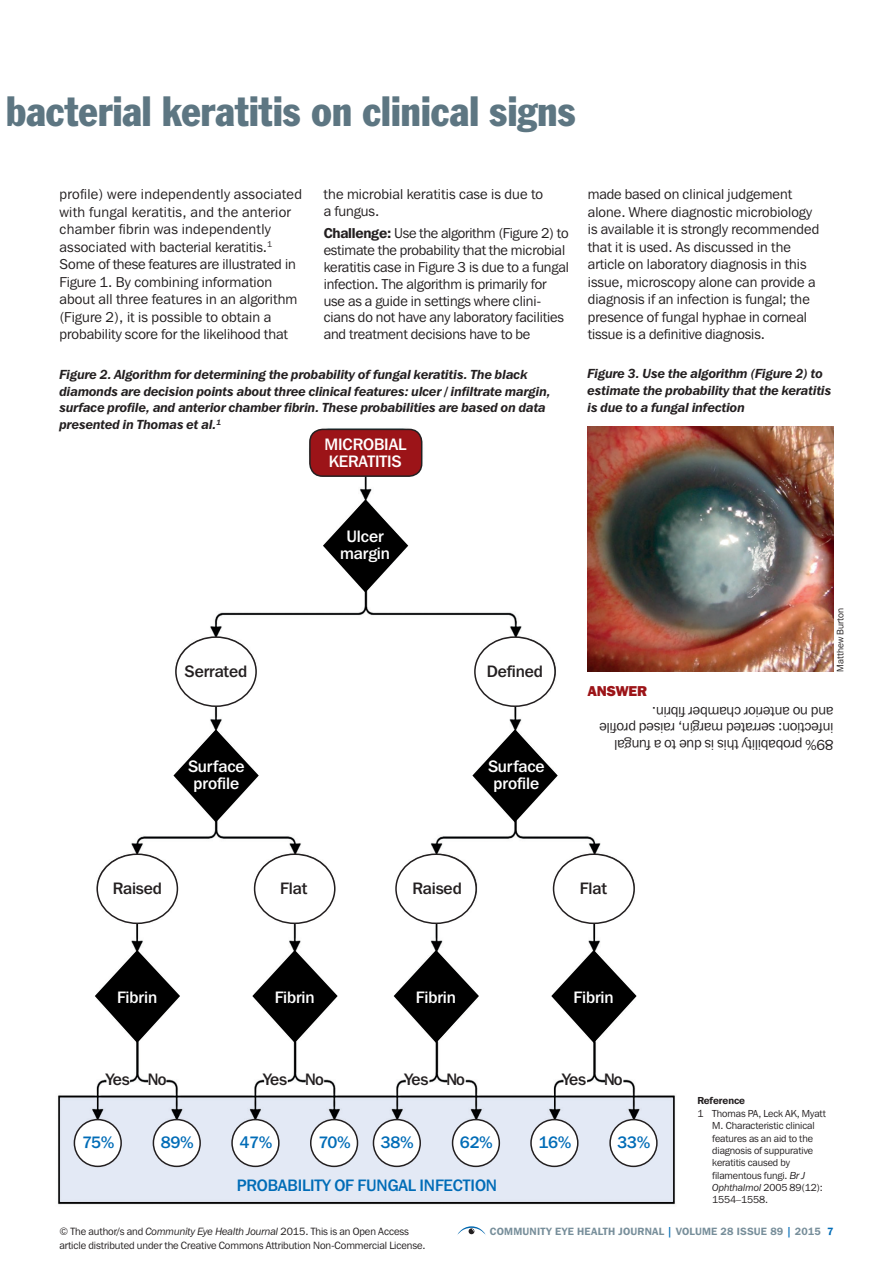
<style>
.page{position:relative;width:893px;height:1263px;background:#fff}
.page>*{position:absolute;margin:0;border:0;box-sizing:border-box;transform-origin:0 0}
.t1{font:condensed 42px "Franklin Gothic BT";letter-spacing:-.01em;color:#5d7682}
.t2{font:500 16.5px/17px "Franklin Gothic IT Cby BT";letter-spacing:-.005em;color:#fff;text-align:center}
.t3{font:500 16.5px "Franklin Gothic IT Cby BT";letter-spacing:-.005em;color:#231f20}
.t4{font:500 16.5px "Franklin Gothic IT Cby BT";letter-spacing:-.005em;color:#006cb7}
.t5{font:14.25px/17.5px "Franklin Gothic IT Cby BT";color:#231f20}
.t6{font:800 14.25px "Franklin Gothic IT Cby BT";letter-spacing:-.015em;color:#9c1418}
.t7{font:italic 600 13.2px/16.8px "Franklin Gothic IT Cby BT";letter-spacing:-.005em;color:#231f20}
.t8{font:10.5px/13.5px "Franklin Gothic IT Cby BT";letter-spacing:-.005em;color:#231f20}
.t9{font:600 10.5px "Franklin Gothic IT Cby BT";letter-spacing:.02em;color:#778e9a}
.t10{font:10.2px/12.3px "Franklin Gothic IT Cby BT";letter-spacing:-.005em;color:#231f20}
.t11{font:600 10.2px "Franklin Gothic IT Cby BT";letter-spacing:-.005em;color:#231f20}
.t12{font:9.3px "Franklin Gothic IT Cby BT";color:#231f20}
.s1{font-weight:600}
.s2{font-style:italic}
.s3{color:#006cb7}
</style>
<div class="page">
<svg style="left:457px;top:1226px;width:29px;height:9px"></svg>
<img style="left:58px;top:426px;width:620px;height:779px">
<img style="left:588px;top:427px;width:245px;height:245px">
<div style="left:310px;top:429px;width:112px;height:47px;background:#9c1418;border-radius:13px"></div>
<div style="left:309px;top:429px;width:113px;height:48px;border:2px solid #231f20;border-radius:13px"></div>
<svg style="left:323px;top:500px;width:85px;height:92px"></svg>
<svg style="left:173px;top:729px;width:86px;height:93px"></svg>
<svg style="left:95px;top:950px;width:85px;height:93px"></svg>
<svg style="left:252px;top:950px;width:86px;height:93px"></svg>
<svg style="left:394px;top:950px;width:85px;height:93px"></svg>
<svg style="left:551px;top:950px;width:85px;height:93px"></svg>
<svg style="left:472px;top:729px;width:86px;height:93px"></svg>
<div style="left:74px;top:1119px;width:47px;height:47px;background:#fff;border-radius:50%"></div>
<div style="left:74px;top:1119px;width:48px;height:48px;border:2px solid #231f20;border-radius:50%"></div>
<div style="left:97px;top:854px;width:80px;height:69px;background:#fff;border-radius:50%"></div>
<div style="left:96px;top:853px;width:82px;height:71px;border:2px solid #231f20;border-radius:50%"></div>
<div style="left:176px;top:637px;width:80px;height:69px;background:#fff;border-radius:50%"></div>
<div style="left:175px;top:636px;width:82px;height:71px;border:2px solid #231f20;border-radius:50%"></div>
<div style="left:475px;top:637px;width:80px;height:69px;background:#fff;border-radius:50%"></div>
<div style="left:474px;top:636px;width:82px;height:71px;border:2px solid #231f20;border-radius:50%"></div>
<div style="left:255px;top:854px;width:80px;height:69px;background:#fff;border-radius:50%"></div>
<div style="left:254px;top:853px;width:81px;height:71px;border:2px solid #231f20;border-radius:50%"></div>
<div style="left:396px;top:854px;width:80px;height:69px;background:#fff;border-radius:50%"></div>
<div style="left:395px;top:853px;width:82px;height:71px;border:2px solid #231f20;border-radius:50%"></div>
<div style="left:553px;top:854px;width:81px;height:69px;background:#fff;border-radius:50%"></div>
<div style="left:553px;top:853px;width:82px;height:71px;border:2px solid #231f20;border-radius:50%"></div>
<div style="left:153px;top:1119px;width:47px;height:47px;background:#fff;border-radius:50%"></div>
<div style="left:153px;top:1119px;width:48px;height:48px;border:2px solid #231f20;border-radius:50%"></div>
<div style="left:232px;top:1119px;width:47px;height:47px;background:#fff;border-radius:50%"></div>
<div style="left:231px;top:1119px;width:49px;height:48px;border:2px solid #231f20;border-radius:50%"></div>
<div style="left:311px;top:1119px;width:46px;height:47px;background:#fff;border-radius:50%"></div>
<div style="left:310px;top:1119px;width:48px;height:48px;border:2px solid #231f20;border-radius:50%"></div>
<div style="left:373px;top:1119px;width:47px;height:47px;background:#fff;border-radius:50%"></div>
<div style="left:373px;top:1119px;width:48px;height:48px;border:2px solid #231f20;border-radius:50%"></div>
<div style="left:452px;top:1119px;width:47px;height:47px;background:#fff;border-radius:50%"></div>
<div style="left:452px;top:1119px;width:48px;height:48px;border:2px solid #231f20;border-radius:50%"></div>
<div style="left:531px;top:1119px;width:47px;height:47px;background:#fff;border-radius:50%"></div>
<div style="left:530px;top:1119px;width:48px;height:48px;border:2px solid #231f20;border-radius:50%"></div>
<div style="left:610px;top:1119px;width:47px;height:47px;background:#fff;border-radius:50%"></div>
<div style="left:609px;top:1119px;width:49px;height:48px;border:2px solid #231f20;border-radius:50%"></div>
<h1 class="t1" style="left:6px;top:84px;width:572px">bacterial keratitis on clinical signs</h1>
<p class="t5" style="left:59px;top:185px;width:244px">profile) were independently associated with fungal keratitis, and the anterior chamber fibrin was independently associated with bacterial keratitis.<sup>1<br></sup>Some of these features are illustrated in Figure 1. By combining information about all three features in an algorithm (Figure 2), it is possible to obtain a probability score for the likelihood that</p>
<p class="t5" style="left:324px;top:185px;width:221px;line-height:16.8px">the microbial keratitis case is due to a fungus.</p>
<p class="t5" style="left:324px;top:225px;width:247px;line-height:16.8px"><span class="s1">Challenge:</span> Use the algorithm (Figure 2) to estimate the probability that the microbial keratitis case in Figure 3 is due to a fungal infection. The algorithm is primarily for use as a guide in settings where clini&shy;cians do not have any laboratory facilities and treatment decisions have to be</p>
<p class="t7" style="left:60px;top:366px;width:493px">Figure 2. Algorithm for determining the probability of fungal keratitis. The black diamonds are decision points about three clinical features: ulcer / infiltrate margin, surface profile, and anterior chamber fibrin. These probabilities are based on data presented in Thomas et al.<sup>1</sup></p>
<p class="t2" style="left:324px;top:435px;width:83px;text-align:left">MICROBIAL<br>KERATITIS</p>
<p class="t5" style="left:588px;top:185px;width:233px">made based on clinical judgement alone. Where diagnostic microbiology is available it is strongly recommended that it is used. As discussed in the article on laboratory diagnosis in this issue, microscopy alone can provide a diagnosis if an infection is fungal; the presence of fungal hyphae in corneal tissue is a definitive diagnosis.</p>
<p class="t7" style="left:587px;top:365px;width:246px">Figure 3. Use the algorithm (Figure 2) to estimate the probability that the keratitis is due to a fungal infection</p>
<p class="t2" style="left:340px;top:527px;width:51px">Ulcer margin</p>
<p class="t3" style="left:184px;top:661px;width:64px">Serrated</p>
<p class="t3" style="left:487px;top:661px;width:58px">Defined</p>
<p class="t2" style="left:188px;top:757px;width:58px">Surface profile</p>
<p class="t2" style="left:488px;top:757px;width:58px">Surface profile</p>
<p class="t6" style="left:588px;top:682px;width:61px">ANSWER</p>
<p class="t12" style="left:834px;top:672px;width:65px;rotate:-90deg">Matthew Burton</p>
<p class="t5" style="left:833px;top:754px;width:236px;line-height:16.8px;rotate:-180deg">89% probability this is due to a fungal infection: serrated margin, raised profile and no anterior chamber fibrin.</p>
<p class="t3" style="left:113px;top:878px;width:51px">Raised</p>
<p class="t3" style="left:280px;top:878px;width:29px">Flat</p>
<p class="t3" style="left:412px;top:878px;width:51px">Raised</p>
<p class="t3" style="left:580px;top:878px;width:29px">Flat</p>
<p class="t2" style="left:117px;top:988px;width:42px">Fibrin</p>
<p class="t2" style="left:275px;top:988px;width:42px">Fibrin</p>
<p class="t2" style="left:416px;top:988px;width:42px">Fibrin</p>
<p class="t2" style="left:574px;top:988px;width:42px">Fibrin</p>
<p class="t3" style="left:106px;top:1069px;width:62px">Yes No</p>
<p class="t3" style="left:263px;top:1069px;width:62px">Yes No</p>
<p class="t3" style="left:404px;top:1069px;width:62px">Yes No</p>
<p class="t3" style="left:562px;top:1069px;width:62px">Yes No</p>
<p class="t4" style="left:82px;top:1132px;width:33px">75%</p>
<p class="t4" style="left:161px;top:1132px;width:34px">89%</p>
<p class="t4" style="left:239px;top:1132px;width:34px">47%</p>
<p class="t4" style="left:318px;top:1132px;width:33px">70%</p>
<p class="t4" style="left:381px;top:1132px;width:34px">38%</p>
<p class="t4" style="left:460px;top:1132px;width:34px">62%</p>
<p class="t4" style="left:538px;top:1132px;width:34px">16%</p>
<p class="t4" style="left:617px;top:1132px;width:34px">33%</p>
<p class="t4" style="left:237px;top:1174px;width:262px">PROBABILITY OF FUNGAL INFECTION</p>
<p class="t11" style="left:697px;top:1094px;width:49px">Reference</p>
<p class="t10" style="left:712px;top:1107px;width:115px;text-indent:-15px">1 Thomas PA, Leck AK, Myatt<br>M. Characteristic clinical features as an aid to the diagnosis of suppurative keratitis caused by filamentous fungi. <span class="s2">Br J<br>Ophthalmol</span> 2005 89(12):<br>1554–1558.</p>
<p class="t8" style="left:60px;top:1225px;width:368px">© The author/s and <span class="s2">Community Eye Health Journal</span> 2015. This is an Open Access article distributed under the Creative Commons Attribution Non-Commercial License.</p>
<p class="t9" style="left:490px;top:1225px;width:345px">COMMUNITY EYE HEALTH JOURNAL <span class="s3">|</span> VOLUME 28 ISSUE 89 <span class="s3">|</span> 2015 <span class="s3">7</span></p>
</div>
